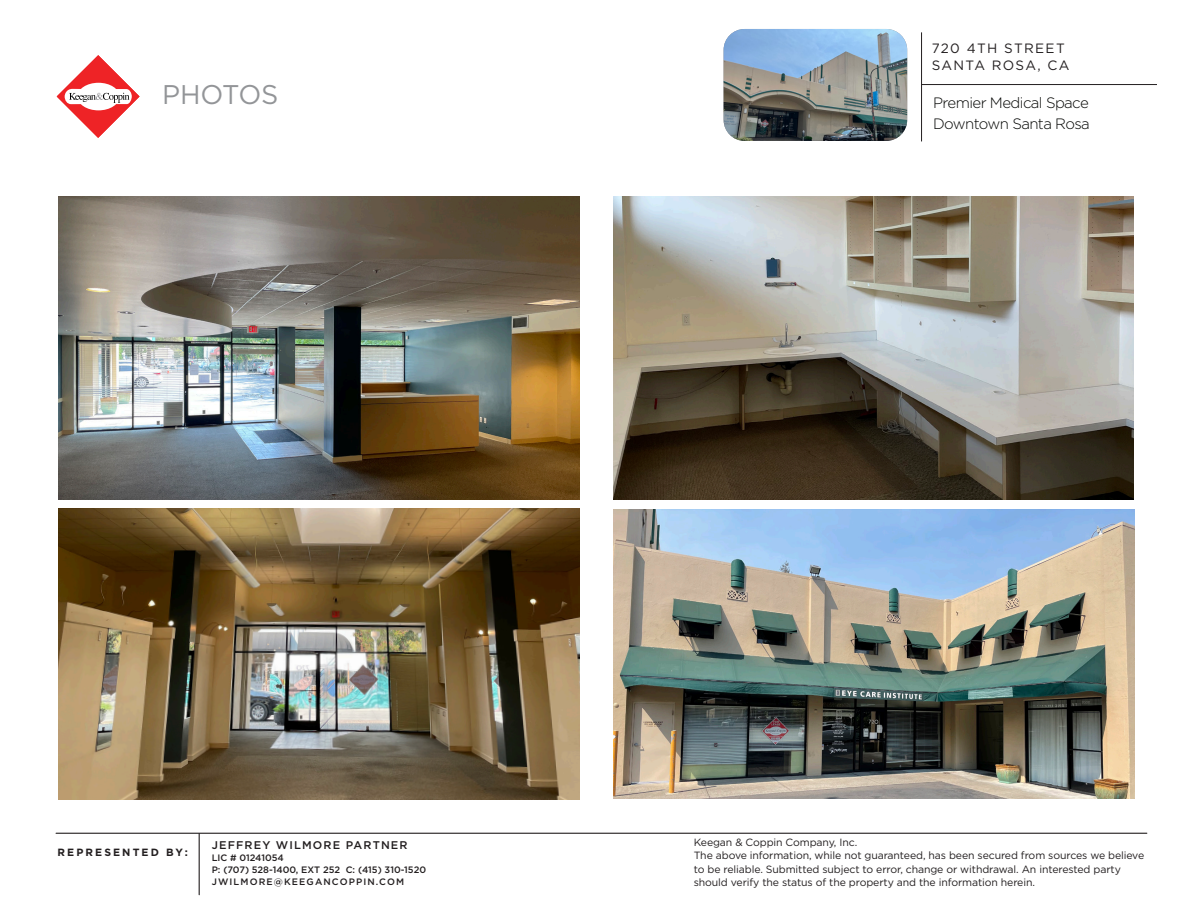
<style>
.page{position:relative;width:1188px;height:918px;background:#fff}
.page>*{position:absolute;margin:0;border:0;box-sizing:border-box;transform-origin:0 0}
.t1{font:27px "Gotham";letter-spacing:-.005em;color:#939598}
.t2{font:300 15px/21px "Gotham";letter-spacing:-.04em;color:#040503}
.t3{font:13.5px/16.2px "Gotham";letter-spacing:.1em;color:#231f20}
.t4{font:500 11.1px "Gotham";letter-spacing:.1em;color:#231f20}
.t5{font:10.5px/13.5px "Gotham";letter-spacing:-.01em;color:#231f20}
.t6{font:700 10.5px "Gotham";letter-spacing:.2em;color:#231f20}
.t7{font:500 9.3px/12px "Gotham";color:#231f20}
</style>
<div class="page">
<hr style="left:199px;top:834px;width:1px;height:61px;background:#231f20">
<hr style="left:56px;top:833px;width:1091px;height:1px;background:#231f20">
<hr style="left:922px;top:84px;width:235px;height:1px;background:#231f20">
<hr style="left:921px;top:32px;width:1px;height:109px;background:#231f20">
<img style="left:724px;top:29px;width:183px;height:112px">
<svg style="left:57px;top:55px;width:83px;height:83px"></svg>
<img style="left:614px;top:510px;width:521px;height:289px">
<img style="left:614px;top:197px;width:520px;height:302px">
<img style="left:58px;top:508px;width:521px;height:292px">
<img style="left:58px;top:197px;width:521px;height:303px">
<p class="t1" style="left:162px;top:77px;width:118px">PHOTOS</p>
<p class="t3" style="left:932px;top:40px;width:139px">720 4TH STREET<br>SANTA ROSA, CA</p>
<h2 class="t2" style="left:933px;top:92px;width:158px">Premier Medical Space<br>Downtown Santa Rosa</h2>
<p class="t6" style="left:58px;top:846px;width:132px">REPRESENTED BY:</p>
<p class="t4" style="left:212px;top:837px;width:197px">JEFFREY WILMORE PARTNER</p>
<p class="t7" style="left:212px;top:851px;width:216px">LIC # 01241054<br>P: (707) 528-1400, EXT 252 C: (415) 310-1520<br>JWILMORE@KEEGANCOPPIN.COM</p>
<p class="t5" style="left:694px;top:835px;width:452px">Keegan &amp; Coppin Company, Inc.<br>The above information, while not guaranteed, has been secured from sources we believe to be reliable. Submitted subject to error, change or withdrawal. An interested party should verify the status of the property and the information herein.</p>
</div>
